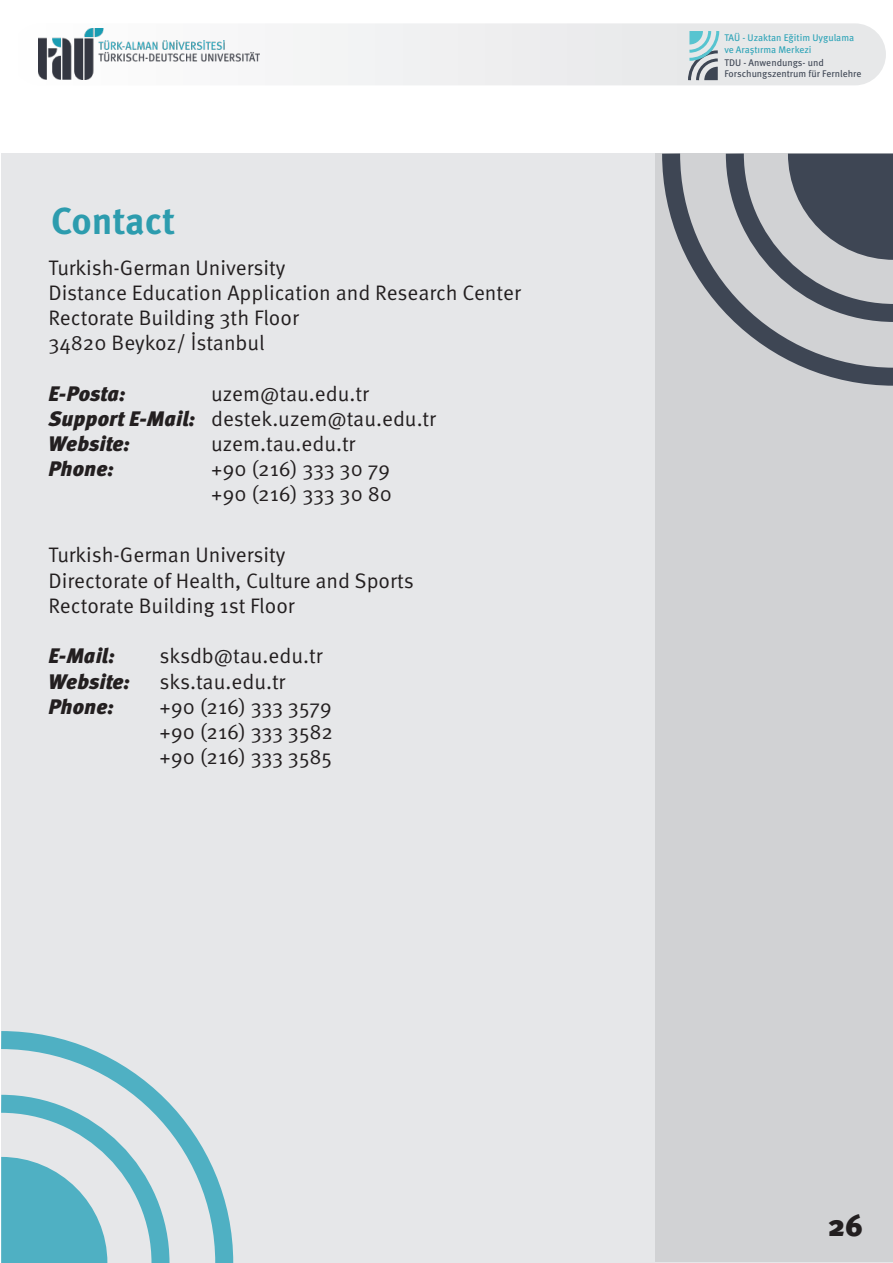
<style>
.page{position:relative;width:893px;height:1263px;background:#fff}
.page>*{position:absolute;margin:0;border:0;box-sizing:border-box;transform-origin:0 0}
.t1{font:700 37.5px "Meta Pro";color:#2d9cae}
.t2{font:900 30px "Meta Pro";color:#231f20}
.t3{font:21px/25.2px "Meta Pro Norm";color:#231f20}
.t4{font:italic 900 21px/25.2px "Meta Pro";color:#231f20}
.t5{font:9.75px/11.6px "Meta Pro";color:#3e4654}
.t6{font:9.75px/11.6px "Meta Pro";letter-spacing:-.005em;color:#2ca3b7}
</style>
<div class="page">
<div style="left:1px;top:153px;width:892px;height:1109px;background:#e6e7e9"></div>
<div style="left:656px;top:154px;width:237px;height:1108px;background:#d1d2d4"></div>
<svg style="left:1px;top:1031px;width:241px;height:232px"></svg>
<svg style="left:655px;top:153px;width:238px;height:242px"></svg>
<div style="left:11px;top:23px;width:875px;height:62px;background:#ededee;border-radius:31px"></div>
<img style="left:38px;top:29px;width:222px;height:51px">
<svg style="left:688px;top:31px;width:32px;height:50px"></svg>
<h1 class="t1" style="left:51px;top:192px;width:126px">Contact</h1>
<p class="t3" style="left:48px;top:253px;width:474px">Turkish-German University<br>Distance Education Application and Research Center Rectorate Building 3th Floor<br>34820 Beykoz/ İstanbul</p>
<p class="t4" style="left:48px;top:380px;width:148px">E-Posta:<br>Support E-Mail:<br>Website:<br>Phone:</p>
<p class="t3" style="left:211px;top:379px;width:226px">uzem@tau.edu.tr destek.uzem@tau.edu.tr uzem.tau.edu.tr<br>+90 (216) 333 30 79<br>+90 (216) 333 30 80</p>
<p class="t3" style="left:48px;top:541px;width:367px">Turkish-German University<br>Directorate of Health, Culture and Sports<br>Rectorate Building 1st Floor</p>
<p class="t4" style="left:48px;top:642px;width:83px">E-Mail:<br>Website:<br>Phone:</p>
<p class="t3" style="left:159px;top:642px;width:175px">sksdb@tau.edu.tr sks.tau.edu.tr<br>+90 (216) 333 3579 +90 (216) 333 3582 +90 (216) 333 3585</p>
<p class="t6" style="left:724px;top:31px;width:131px">TAÜ - Uzaktan Eğitim Uygulama ve Araştırma Merkezi</p>
<p class="t5" style="left:724px;top:56px;width:139px">TDU - Anwendungs- und<br>Forschungszentrum für Fernlehre</p>
<h2 class="t2" style="left:828px;top:1201px;width:37px">26</h2>
</div>
